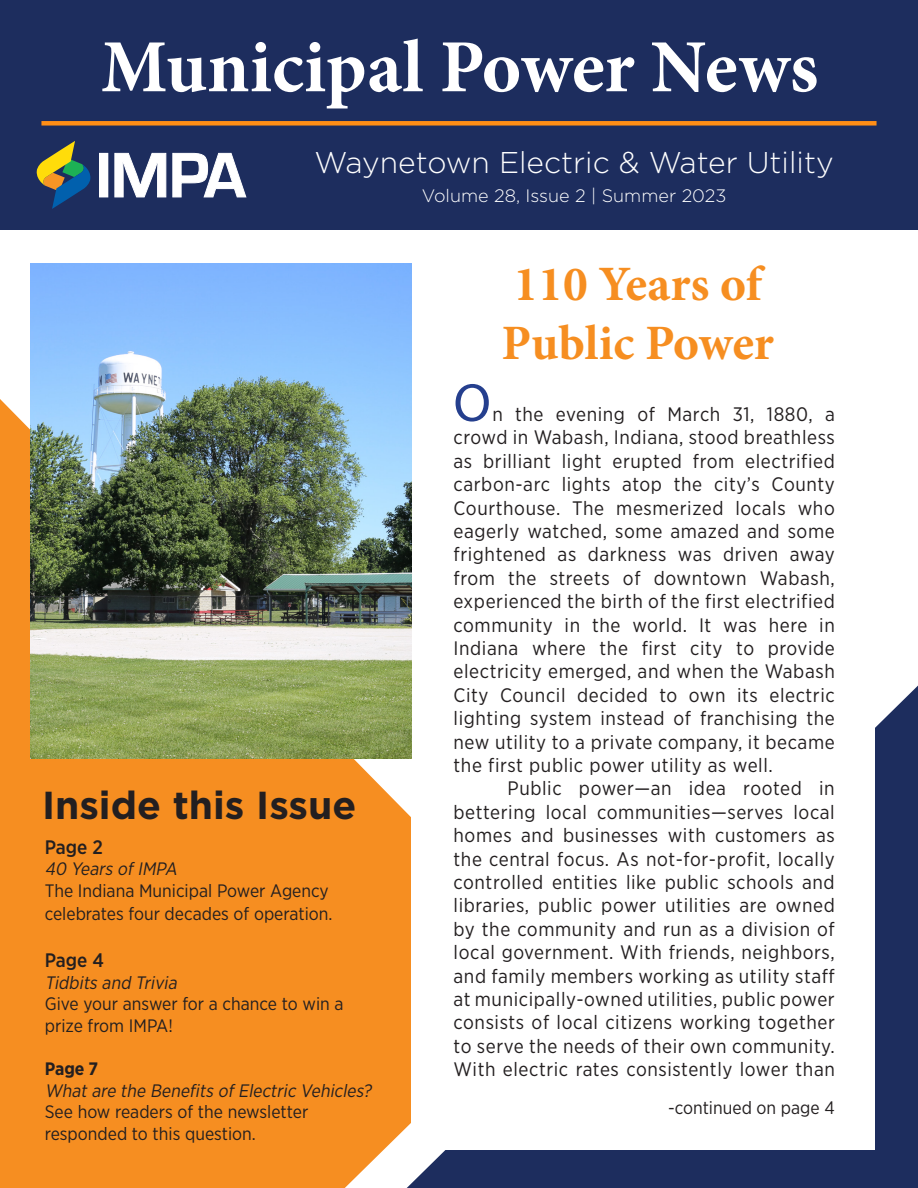
<style>
.page{position:relative;width:918px;height:1188px;background:#fff}
.page>*{position:absolute;margin:0;border:0;box-sizing:border-box;transform-origin:0 0}
.t1{font:700 75px "Minion Pro";letter-spacing:-.005em;color:#fff}
.t2{font:54px "Myriad Pro";color:#253f8e}
.t3{font:700 49.5px/59.4px "Minion Pro";letter-spacing:-.005em;color:#f68e21}
.t4{font:700 39px "Gotham";color:#231f20}
.t5{font:300 30px "Gotham";color:#fff}
.t6{font:19.5px/23.4px "Gotham Narrow";letter-spacing:.03em;color:#231f20;text-align:justify}
.t7{font:500 19.5px "Gotham Narrow";color:#231f20}
.t8{font:18px/21.6px "Gotham Narrow";color:#231f20}
.t9{font:italic 18px "Gotham Narrow";color:#231f20}
.t10{font:300 18px "Gotham";color:#fff}
.t11{font:700 18px "Gotham Narrow";color:#231f20}
.s1{font-style:italic}
</style>
<div class="page">
<div style="left:0;top:399px;width:412px;height:789px;background:#f68e21"></div>
<div style="left:0;top:0;width:918px;height:230px;background:#1d2d5e"></div>
<svg style="left:407px;top:686px;width:511px;height:502px;background:#313c66"></svg>
<div style="left:411px;top:675px;width:464px;height:474px;background:#fff"></div>
<div style="left:41px;top:121px;width:836px;height:5px;background:#ff8e16"></div>
<div style="left:100px;top:153px;width:8px;height:44px;background:#fff"></div>
<div style="left:99px;top:153px;width:9px;height:44px;border:1px solid #fff"></div>
<svg style="left:114px;top:152px;width:133px;height:46px"></svg>
<svg style="left:36px;top:141px;width:55px;height:68px"></svg>
<img style="left:30px;top:264px;width:381px;height:494px">
<p class="t1" style="left:101px;top:14px;width:719px">Municipal Power News</p>
<p class="t5" style="left:315px;top:144px;width:520px">Waynetown Electric &amp; Water Utility</p>
<p class="t10" style="left:422px;top:185px;width:306px">Volume 28, Issue 2 | Summer 2023</p>
<p class="t4" style="left:42px;top:782px;width:316px">Inside this Issue</p>
<p class="t7" style="left:45px;top:834px;width:60px">Page 2</p>
<p class="t9" style="left:45px;top:858px;width:138px">40 Years ofIMPA</p>
<p class="t8" style="left:45px;top:878px;width:289px;line-height:23.4px">The Indiana Municipal Power Agency celebrates four decades of operation.</p>
<p class="t7" style="left:45px;top:948px;width:61px">Page 4</p>
<p class="t9" style="left:45px;top:971px;width:137px">Tidbits and Trivia</p>
<p class="t8" style="left:45px;top:993px;width:300px">Give your answer for a chance to win a prize from IMPA!</p>
<p class="t11" style="left:45px;top:1057px;width:55px">Page 7</p>
<p class="t8" style="left:45px;top:1079px;width:332px"><span class="s1">Whatare the Benefits ofElectric Vehicles?<br></span>See how readers of the newsletter responded to this question.</p>
<p class="t3" style="left:502px;top:253px;width:274px">110 Years of<br>Public Power</p>
<p class="t2" style="left:454px;top:370px;width:39px">O</p>
<p class="t6" style="left:454px;top:402px;width:383px;text-indent:39px">n the evening of March 31, 1880, a crowd in Wabash, Indiana, stood breathless as brilliant light erupted from electrified carbon-arc lights atop the city’s County Courthouse. The mesmerized locals who eagerly watched, some amazed and some frightened as darkness was driven away from the streets of downtown Wabash, experienced the birth of the first electrified community in the world. It was here in Indiana where the first city to provide electricity emerged, and when the Wabash City Council decided to own its electric lighting system instead of franchising the new utility to a private company, it became the first public power utility as well.</p>
<p class="t6" style="left:454px;top:776px;width:383px;text-indent:54px">Public power—an idea rooted in bettering local communities—serves local homes and businesses with customers as the central focus. As not-for-profit, locally controlled entities like public schools and libraries, public power utilities are owned by the community and run as a division of local government. With friends, neighbors, and family members working as utility staff at municipally-owned utilities, public power consists of local citizens working together to serve the needs of their own community.<br>With electric rates consistently lower than</p>
<p class="t8" style="left:668px;top:1096px;width:168px">-continued on page 4</p>
</div>
